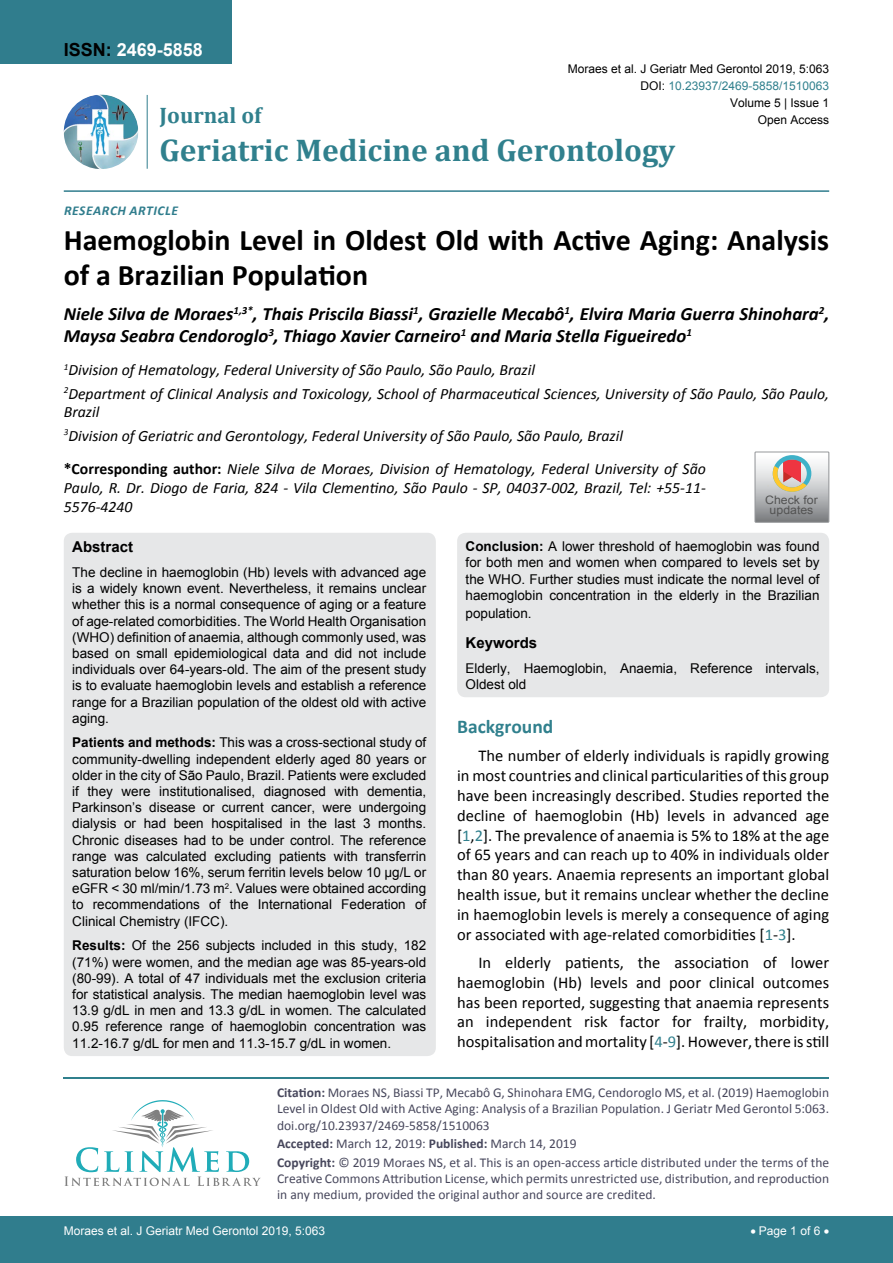
<style>
.page{position:relative;width:893px;height:1263px;background:#fff}
.page>*{position:absolute;margin:0;border:0;box-sizing:border-box;transform-origin:0 0}
.t1{font:700 31.5px "Cambria";color:#30808d}
.t2{font:700 30px/34.5px "Calibri";color:#000}
.t3{font:700 22.5px "Cambria";color:#30808d}
.t4{font:700 19.5px "Calibri";color:#30808d}
.t5{font:italic 700 18.75px/22.5px "Calibri";color:#000}
.t6{font:700 18px "Arial";color:#fff}
.t7{font:16.5px/19.8px "Calibri";color:#000;text-align:justify}
.t8{font:italic 15.75px/23.1px "Calibri";color:#000}
.t9{font:700 15px "Arial";color:#000}
.t10{font:13.5px/16.2px "Arial";color:#000;text-align:justify}
.t11{font:13.5px/16.2px "Calibri";color:#47475c}
.t12{font:italic 700 13.5px "Calibri";letter-spacing:.04em;color:#307d8d}
.t13{font:12px "Arial";color:#000}
.t14{font:12px "Arial";color:#fff}
.t15{font:12px "Arial";color:#30808d}
.t16{font:11.7px/10.1px "Arial";color:#535353;text-align:center;scale:1.06 1}
.s1{color:#000}
.s2{font-weight:700;font-style:normal}
.s3{font-weight:700}
.s4{color:#30808d}
</style>
<div class="page">
<hr style="left:64px;top:1077px;width:765px;height:1px;background:#30808d">
<svg style="left:64px;top:1100px;width:197px;height:86px"></svg>
<div style="left:0;top:0;width:231px;height:64px;background:#307d8d"></div>
<img style="left:64px;top:95px;width:74px;height:74px;border-radius:37px">
<hr style="left:147px;top:95px;width:1px;height:74px;background:#307d8d">
<hr style="left:64px;top:190px;width:765px;height:2px;background:#307d8d">
<div style="left:0;top:1217px;width:893px;height:46px;background:#307d8d"></div>
<div style="left:64px;top:533px;width:372px;height:523px;background:#e6e7e8;border-radius:9px"></div>
<div style="left:457px;top:533px;width:372px;height:164px;background:#e6e7e8;border-radius:9px"></div>
<svg style="left:755px;top:452px;width:74px;height:70px;background:#bdb6b3"></svg>
<h3 class="t6" style="left:64px;top:38px;width:141px"><span class="s1">ISSN:</span> 2469-5858</h3>
<p class="t13" style="left:568px;top:60px;width:263px">Moraes et al. J Geriatr Med Gerontol 2019, 5:063</p>
<p class="t13" style="left:730px;top:95px;width:101px">Volume 5 | Issue 1</p>
<p class="t15" style="left:640px;top:78px;width:190px"><span class="s1">DOI:</span> 10.23937/2469-5858/1510063</p>
<h3 class="t3" style="left:160px;top:100px;width:103px">Journal of</h3>
<h1 class="t1" style="left:160px;top:128px;width:517px">Geriatric Medicine and Gerontology</h1>
<p class="t13" style="left:758px;top:112px;width:73px">Open Access</p>
<p class="t12" style="left:64px;top:202px;width:115px">Research Article</p>
<h2 class="t2" style="left:64px;top:223px;width:767px">Haemoglobin Level in Oldest Old with Active Aging: Analysis of a Brazilian Population</h2>
<h3 class="t5" style="left:64px;top:302px;width:767px">Niele Silva de Moraes<sup>1,3*</sup>, Thais Priscila Biassi<sup>1</sup>, Grazielle Mecabô<sup>1</sup>, Elvira Maria Guerra Shinohara<sup>2</sup>,<br>Maysa Seabra Cendoroglo<sup>3</sup>, Thiago Xavier Carneiro<sup>1</sup> and Maria Stella Figueiredo<sup>1</sup></h3>
<p class="t8" style="left:64px;top:358px;width:767px"><sup>1</sup>Division of Hematology, Federal University of São Paulo, São Paulo, Brazil<br><sup>2</sup>Department of Clinical Analysis and Toxicology, School of Pharmaceutical Sciences, University of São Paulo, São Paulo,</p>
<p class="t8" style="left:64px;top:400px;width:561px">Brazil<br><sup>3</sup>Division of Geriatric and Gerontology, Federal University of São Paulo, São Paulo, Brazil</p>
<p class="t8" style="left:64px;top:458px;width:644px;line-height:18.9px;text-align:justify"><span class="s2">*Corresponding author:</span> Niele Silva de Moraes, Division of Hematology, Federal University of São Paulo, R. Dr. Diogo de Faria, 824 - Vila Clementino, São Paulo - SP, 04037-002, Brazil, Tel: +55-11- 5576-4240</p>
<p class="t9" style="left:72px;top:537px;width:62px">Abstract</p>
<p class="t10" style="left:72px;top:564px;width:356px">The decline in haemoglobin (Hb) levels with advanced age is a widely known event. Nevertheless, it remains unclear whether this is a normal consequence of aging or a feature of age-related comorbidities. The World Health Organisation (WHO) definition of anaemia, although commonly used, was based on small epidemiological data and did not include individuals over 64-years-old. The aim of the present study is to evaluate haemoglobin levels and establish a reference range for a Brazilian population of the oldest old with active aging.</p>
<p class="t10" style="left:72px;top:735px;width:356px"><span class="s3">Patients and methods:</span> This was a cross-sectional study of community-dwelling independent elderly aged 80 years or older in the city of São Paulo, Brazil. Patients were excluded if they were institutionalised, diagnosed with dementia, Parkinson’s disease or current cancer, were undergoing dialysis or had been hospitalised in the last 3 months.<br>Chronic diseases had to be under control. The reference range was calculated excluding patients with transferrin saturation below 16%, serum ferritin levels below 10 μg/L or eGFR &lt; 30 ml/min/1.73 m<sup>2</sup>. Values were obtained according to recommendations of the International Federation of Clinical Chemistry (IFCC).</p>
<p class="t10" style="left:72px;top:938px;width:355px"><span class="s3">Results:</span> Of the 256 subjects included in this study, 182 (71%) were women, and the median age was 85-years-old (80-99). A total of 47 individuals met the exclusion criteria for statistical analysis. The median haemoglobin level was 13.9 g/dL in men and 13.3 g/dL in women. The calculated 0.95 reference range of haemoglobin concentration was 11.2-16.7 g/dL for men and 11.3-15.7 g/dL in women.</p>
<p class="t16" style="left:765px;top:495px;width:51px">Check for updates</p>
<p class="t10" style="left:466px;top:538px;width:356px"><span class="s3">Conclusion:</span> A lower threshold of haemoglobin was found for both men and women when compared to levels set by the WHO. Further studies must indicate the normal level of haemoglobin concentration in the elderly in the Brazilian</p>
<p class="t10" style="left:466px;top:605px;width:68px">population.</p>
<p class="t9" style="left:466px;top:632px;width:73px">Keywords</p>
<p class="t10" style="left:466px;top:660px;width:355px">Elderly, Haemoglobin, Anaemia, Reference intervals,<br>Oldest old</p>
<h3 class="t4" style="left:457px;top:714px;width:98px">Background</h3>
<p class="t7" style="left:457px;top:746px;width:374px;text-indent:21px">The number of elderly individuals is rapidly growing in most countries and clinical particularities of this group have been increasingly described. Studies reported the decline of haemoglobin (Hb) levels in advanced age [<span class="s4">1</span>,<span class="s4">2</span>]. The prevalence of anaemia is 5% to 18% at the age of 65 years and can reach up to 40% in individuals older than 80 years. Anaemia represents an important global health issue, but it remains unclear whether the decline in haemoglobin levels is merely a consequence of aging or associated with age-related comorbidities [<span class="s4">1</span>-<span class="s4">3</span>].</p>
<p class="t7" style="left:457px;top:953px;width:374px;text-indent:21px">In elderly patients, the association of lower haemoglobin (Hb) levels and poor clinical outcomes has been reported, suggesting that anaemia represents an independent risk factor for frailty, morbidity, hospitalisation and mortality [<span class="s4">4</span>-<span class="s4">9</span>]. However, there is still</p>
<p class="t11" style="left:277px;top:1084px;width:554px;text-align:justify"><span class="s3">Citation:</span> Moraes NS, Biassi TP, Mecabô G, Shinohara EMG, Cendoroglo MS, et al. (2019) Haemoglobin Level in Oldest Old with Active Aging: Analysis of a Brazilian Population. J Geriatr Med Gerontol 5:063. doi.org/10.23937/2469-5858/1510063</p>
<p class="t11" style="left:277px;top:1134px;width:554px;line-height:18.6px"><span class="s3">Accepted:</span> March 12, 2019: <span class="s3">Published:</span> March 14, 2019<br><span class="s3">Copyright:</span> © 2019 Moraes NS, et al. This is an open-access article distributed under the terms of the</p>
<p class="t11" style="left:277px;top:1170px;width:554px">Creative Commons Attribution License, which permits unrestricted use, distribution, and reproduction in any medium, provided the original author and source are credited.</p>
<p class="t14" style="left:64px;top:1223px;width:263px">Moraes et al. J Geriatr Med Gerontol 2019, 5:063</p>
<p class="t14" style="left:750px;top:1223px;width:80px">• Page 1 of 6 •</p>
</div>
